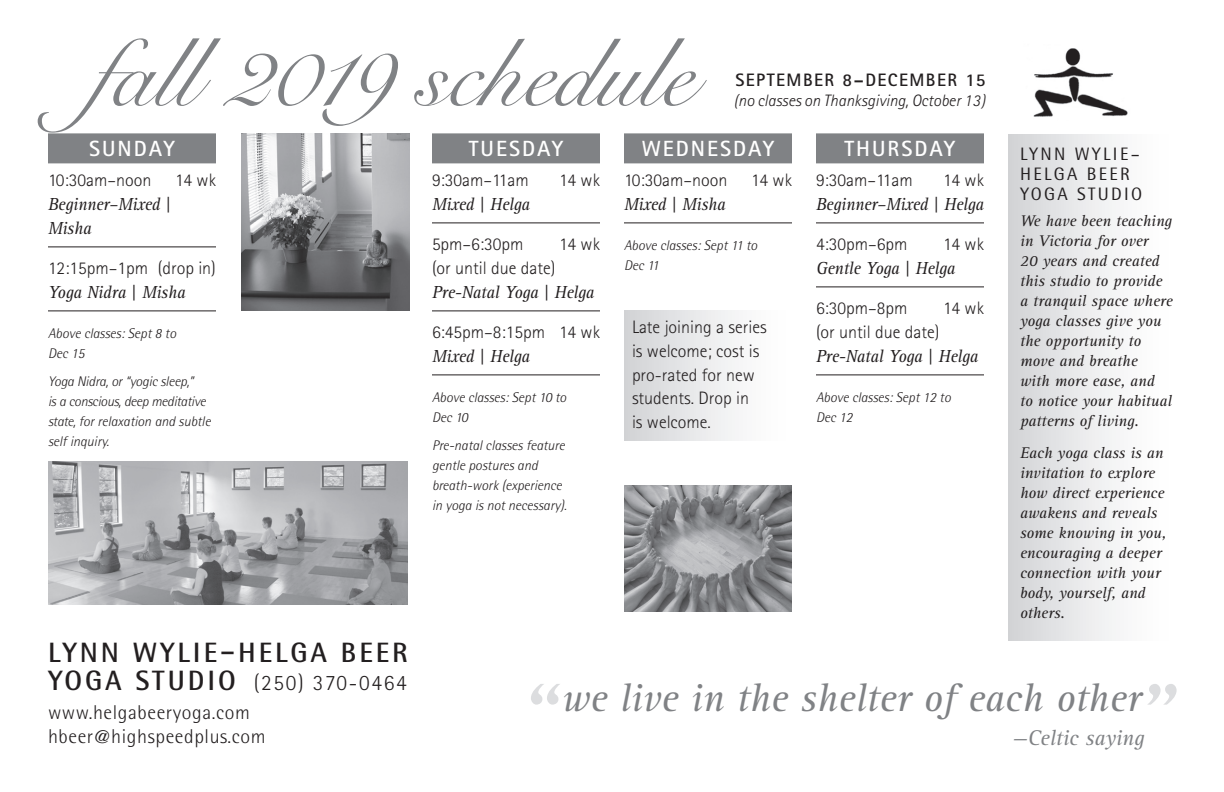
<style>
.page{position:relative;width:1224px;height:792px;background:#fff}
.page>*{position:absolute;margin:0;border:0;box-sizing:border-box;transform-origin:0 0}
.t1{font:96px "Snell Roundhand";color:#808285}
.t2{font:italic 96px "Rotis Serif";color:#dcdddf}
.t3{font:italic 40px "Rotis Serif";color:#808285}
.t4{font:700 28px "Rotis Semi Sans";letter-spacing:.105em;color:#231f20}
.t5{font:700 22px "Rotis Sans Serif";letter-spacing:.09em;color:#fff}
.t6{font:300 22px "Rotis Sans Serif";letter-spacing:.08em;color:#231f20}
.t7{font:italic 22px "Rotis Serif";color:#808285}
.t8{font:300 20px/24px "Rotis Semi Sans";letter-spacing:.03em;color:#231f20}
.t9{font:300 18px/24px "Rotis Sans Serif";color:#231f20}
.t10{font:italic 18px/24px "Rotis Serif";letter-spacing:-.01em;color:#231f20;scale:.95 1}
.t11{font:18px/20px "Rotis Semi Sans";letter-spacing:.13em;color:#231f20}
.t12{font:700 18px "Rotis Sans Serif";letter-spacing:.08em;color:#231f20}
.t13{font:italic 300 16.4px "Rotis Sans Serif";color:#231f20}
.t14{font:italic 16px/20px "Rotis Serif";color:#231f20}
.t15{font:italic 300 14px/20px "Rotis Semi Sans";color:#231f20}
.s1{font-family:"Rotis Semi Sans";font-weight:700;font-size:28px}
.s2{font-size:17px}
</style>
<div class="page">
<div style="left:48px;top:133px;width:168px;height:30px;background:#808285"></div>
<hr style="left:48px;top:246px;width:168px;height:1px;background:#231f20">
<hr style="left:48px;top:310px;width:168px;height:1px;background:#231f20">
<div style="left:432px;top:133px;width:168px;height:30px;background:#808285"></div>
<hr style="left:432px;top:222px;width:168px;height:1px;background:#231f20">
<hr style="left:432px;top:310px;width:168px;height:1px;background:#231f20">
<hr style="left:432px;top:374px;width:168px;height:1px;background:#231f20">
<div style="left:624px;top:133px;width:168px;height:30px;background:#808285"></div>
<hr style="left:624px;top:222px;width:168px;height:1px;background:#231f20">
<div style="left:816px;top:133px;width:168px;height:30px;background:#808285"></div>
<hr style="left:816px;top:222px;width:168px;height:1px;background:#231f20">
<hr style="left:816px;top:286px;width:168px;height:1px;background:#231f20">
<hr style="left:816px;top:374px;width:168px;height:1px;background:#231f20">
<div style="left:624px;top:311px;width:168px;height:129px;background:linear-gradient(to right,#d3d5d7,#fff)"></div>
<img style="left:48px;top:461px;width:360px;height:144px">
<img style="left:624px;top:485px;width:168px;height:127px">
<img style="left:1033px;top:48px;width:95px;height:69px">
<div style="left:1008px;top:134px;width:168px;height:507px;background:linear-gradient(to right,#d4d5d8,#fff)"></div>
<img style="left:241px;top:134px;width:168px;height:177px">
<h1 class="t1" style="left:92px;top:19px;width:604px">fall 2019 schedule</h1>
<p class="t12" style="left:735px;top:69px;width:251px">SEPTEMBER 8–DECEMBER 15</p>
<p class="t13" style="left:734px;top:91px;width:253px">(no classes on Thanksgiving, October 13)</p>
<h3 class="t5" style="left:89px;top:135px;width:87px">SUNDAY</h3>
<p class="t9" style="left:48px;top:168px;width:105px">10:30am–noon</p>
<p class="t9" style="left:175px;top:168px;width:42px">14 wk</p>
<p class="t10" style="left:48px;top:193px;width:131px">Beginner–Mixed |<br>Misha</p>
<p class="t9" style="left:48px;top:256px;width:169px">12:15pm–1pm (drop in)</p>
<p class="t10" style="left:48px;top:281px;width:146px">Yoga Nidra | Misha</p>
<p class="t15" style="left:48px;top:324px;width:130px">Above classes: Sept 8 to<br>Dec 15</p>
<p class="t15" style="left:48px;top:372px;width:164px">Yoga Nidra, or “yogic sleep,”<br>is a conscious, deep meditative state, for relaxation and subtle self inquiry.</p>
<h3 class="t5" style="left:469px;top:135px;width:96px">TUESDAY</h3>
<p class="t9" style="left:432px;top:168px;width:98px">9:30am–11am</p>
<p class="t9" style="left:559px;top:168px;width:42px">14 wk</p>
<p class="t10" style="left:432px;top:193px;width:105px">Mixed | Helga</p>
<p class="t9" style="left:432px;top:232px;width:93px">5pm–6:30pm</p>
<p class="t9" style="left:559px;top:232px;width:42px">14 wk</p>
<p class="t9" style="left:432px;top:256px;width:125px">(or until due date)</p>
<p class="t10" style="left:432px;top:281px;width:172px">Pre-Natal Yoga | Helga</p>
<p class="t9" style="left:432px;top:320px;width:169px">6:45pm–8:15pm 14 wk</p>
<p class="t10" style="left:432px;top:345px;width:105px">Mixed | Helga</p>
<p class="t15" style="left:432px;top:388px;width:136px">Above classes: Sept 10 to<br>Dec 10</p>
<p class="t15" style="left:432px;top:436px;width:136px">Pre-natal classes feature gentle postures and breath-work (experience in yoga is not necessary).</p>
<h3 class="t5" style="left:642px;top:135px;width:134px">WEDNESDAY</h3>
<p class="t9" style="left:624px;top:168px;width:105px">10:30am–noon</p>
<p class="t9" style="left:751px;top:168px;width:42px">14 wk</p>
<p class="t10" style="left:624px;top:193px;width:109px">Mixed | Misha</p>
<p class="t15" style="left:624px;top:236px;width:135px">Above classes: Sept 11 to<br>Dec 11</p>
<p class="t9" style="left:632px;top:314px;width:136px">Late joining a series is welcome; cost is pro-rated for new students. Drop in<br>is welcome.</p>
<h3 class="t5" style="left:845px;top:135px;width:112px">THURSDAY</h3>
<p class="t9" style="left:816px;top:168px;width:98px">9:30am–11am</p>
<p class="t9" style="left:943px;top:168px;width:42px">14 wk</p>
<p class="t10" style="left:816px;top:193px;width:178px">Beginner–Mixed | Helga</p>
<p class="t9" style="left:816px;top:232px;width:93px">4:30pm–6pm</p>
<p class="t9" style="left:943px;top:232px;width:42px">14 wk</p>
<p class="t10" style="left:816px;top:257px;width:148px">Gentle Yoga | Helga</p>
<p class="t9" style="left:816px;top:296px;width:93px">6:30pm–8pm</p>
<p class="t9" style="left:943px;top:296px;width:42px">14 wk</p>
<p class="t9" style="left:816px;top:320px;width:125px">(or until due date)</p>
<p class="t10" style="left:816px;top:345px;width:172px">Pre-Natal Yoga | Helga</p>
<p class="t15" style="left:816px;top:388px;width:136px">Above classes: Sept 12 to<br>Dec 12</p>
<p class="t11" style="left:1020px;top:144px;width:124px">LYNN WYLIE–<br>HELGA BEER<br>YOGA STUDIO</p>
<p class="t14" style="left:1020px;top:211px;width:154px">We have been teaching in Victoria for over<br>20 years and created this studio to provide a tranquil space where yoga classes give you the opportunity to move and breathe<br>with more ease, and<br>to notice your habitual patterns of living.</p>
<p class="t14" style="left:1020px;top:443px;width:148px">Each yoga class is an invitation to explore how direct experience awakens and reveals some knowing in you, encouraging a deeper connection with your body, yourself, and others.</p>
<h3 class="t4" style="left:48px;top:635px;width:361px">LYNN WYLIE–HELGA BEER</h3>
<h3 class="t6" style="left:48px;top:670px;width:360px"><span class="s1">YOGA STUDIO</span> (250) 370-0464</h3>
<p class="t8" style="left:48px;top:700px;width:219px">www.helgabeeryoga.com hbeer<span class="s2">@</span>highspeedplus.com</p>
<h2 class="t3" style="left:562px;top:675px;width:581px">we live in the shelter of each other</h2>
<h3 class="t7" style="left:1013px;top:726px;width:133px">—Celtic saying</h3>
<h1 class="t2" style="left:516px;top:663px;width:44px">“</h1>
<h1 class="t2" style="left:1132px;top:663px;width:44px">”</h1>
</div>
